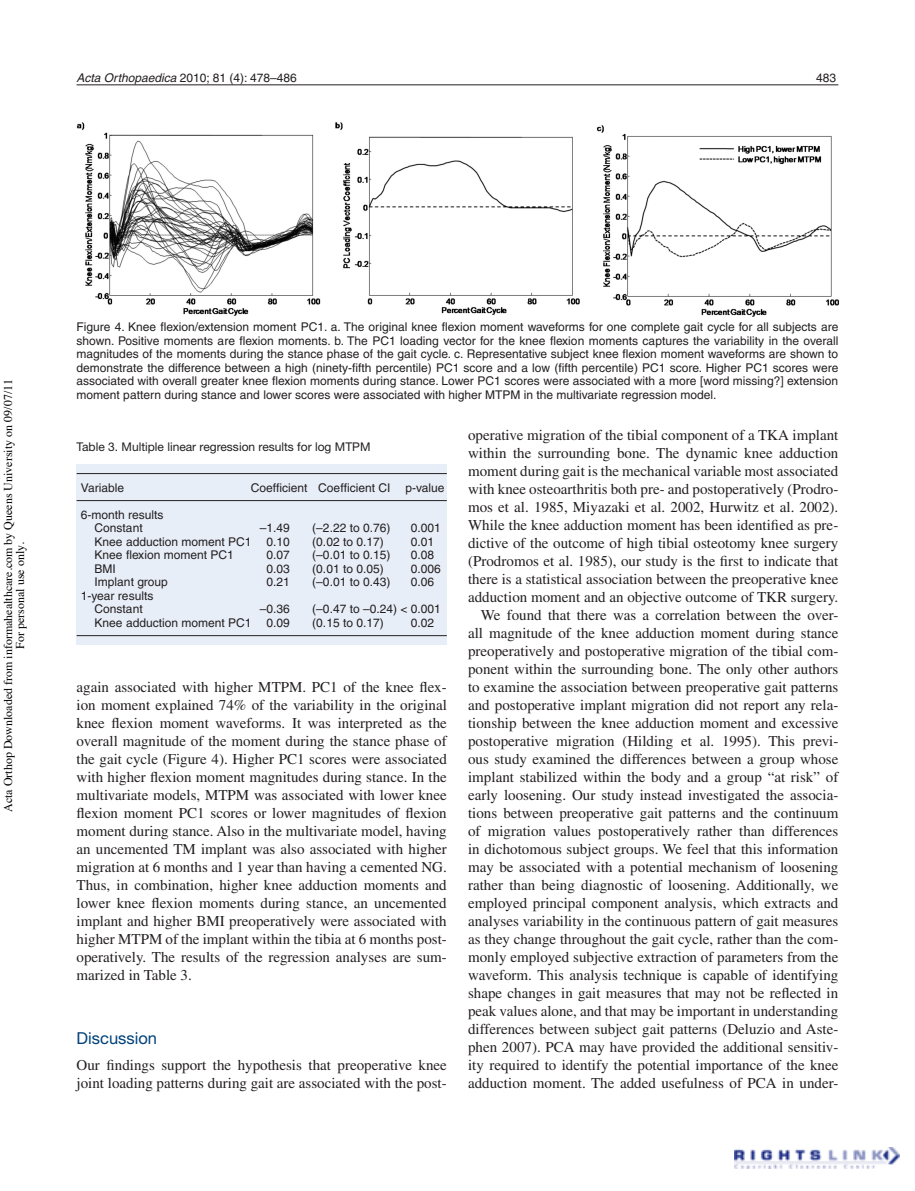
<style>
.page{position:relative;width:915px;height:1191px;background:#fff}
.page>*{position:absolute;margin:0;border:0;box-sizing:border-box;transform-origin:0 0}
.t1{font:16.5px "Helvetica Neue";color:#004279}
.t2{font:15px/18px "Times";color:#231f20;text-align:justify}
.t3{font:12px/13.5px "Helvetica";color:#231f20;text-align:center}
.t4{font:12px/12px "Times";color:#000;text-align:center}
.t5{font:12px "Helvetica Neue";color:#231f20}
.s1{font-style:italic}
</style>
<div class="page">
<hr style="left:77px;top:85px;width:761px;height:1px;background:#231f20">
<img style="left:76px;top:122px;width:504px;height:194px">
<img style="left:596px;top:125px;width:244px;height:192px">
<div style="left:77px;top:464px;width:369px;height:180px;background:#e8eef8"></div>
<hr style="left:77px;top:473px;width:369px;height:1px;background:#231f20">
<hr style="left:77px;top:500px;width:369px;height:1px;background:#231f20">
<hr style="left:77px;top:635px;width:369px;height:1px;background:#231f20">
<img style="left:734px;top:1147px;width:165px;height:21px">
<p class="t3" style="left:77px;top:71px;width:222px"><span class="s1">Acta Orthopaedica</span> 2010; 81 (4): 478–486</p>
<p class="t3" style="left:816px;top:71px;width:22px">483</p>
<p class="t4" style="left:3px;top:812px;width:434px;rotate:-90deg">Acta Orthop Downloaded from informahealthcare.com by Queens University on 09/07/11<br>For personal use only.</p>
<p class="t3" style="left:77px;top:320px;width:763px;text-align:justify">Figure 4. Knee flexion/extension moment PC1. a. The original knee flexion moment waveforms for one complete gait cycle for all subjects are shown. Positive moments are flexion moments. b. The PC1 loading vector for the knee flexion moments captures the variability in the overall magnitudes of the moments during the stance phase of the gait cycle. c. Representative subject knee flexion moment waveforms are shown to demonstrate the difference between a high (ninety-fifth percentile) PC1 score and a low (fifth percentile) PC1 score. Higher PC1 scores were associated with overall greater knee flexion moments during stance. Lower PC1 scores were associated with a more [word missing?] extension moment pattern during stance and lower scores were associated with higher MTPM in the multivariate regression model.</p>
<p class="t5" style="left:77px;top:439px;width:295px">Table 3. Multiple linear regression results for log MTPM</p>
<p class="t3" style="left:81px;top:480px;width:45px">Variable</p>
<p class="t3" style="left:251px;top:480px;width:195px">Coefficient Coefficient CI p-value</p>
<p class="t3" style="left:81px;top:507px;width:84px">6-month results<br>Constant</p>
<p class="t3" style="left:260px;top:521px;width:32px">–1.49</p>
<p class="t3" style="left:312px;top:521px;width:80px">(–2.22 to 0.76)</p>
<p class="t3" style="left:410px;top:521px;width:32px">0.001</p>
<p class="t3" style="left:95px;top:534px;width:158px">Knee adduction moment PC1</p>
<p class="t3" style="left:266px;top:534px;width:25px">0.10</p>
<p class="t3" style="left:312px;top:534px;width:73px">(0.02 to 0.17)</p>
<p class="t3" style="left:410px;top:534px;width:25px">0.01</p>
<p class="t3" style="left:95px;top:548px;width:141px">Knee flexion moment PC1</p>
<p class="t3" style="left:266px;top:548px;width:25px">0.07</p>
<p class="t3" style="left:312px;top:548px;width:80px">(–0.01 to 0.15)</p>
<p class="t3" style="left:410px;top:548px;width:25px">0.08</p>
<p class="t3" style="left:95px;top:561px;width:23px">BMI</p>
<p class="t3" style="left:266px;top:561px;width:25px">0.03</p>
<p class="t3" style="left:312px;top:561px;width:73px">(0.01 to 0.05)</p>
<p class="t3" style="left:410px;top:561px;width:32px">0.006</p>
<p class="t3" style="left:95px;top:575px;width:75px">Implant group</p>
<p class="t3" style="left:266px;top:575px;width:25px">0.21</p>
<p class="t3" style="left:312px;top:575px;width:80px">(–0.01 to 0.43)</p>
<p class="t3" style="left:410px;top:575px;width:25px">0.06</p>
<p class="t3" style="left:81px;top:588px;width:74px">1-year results<br>Constant</p>
<p class="t3" style="left:260px;top:602px;width:32px">–0.36</p>
<p class="t3" style="left:312px;top:602px;width:130px">(–0.47 to –0.24) &lt; 0.001</p>
<p class="t3" style="left:95px;top:615px;width:158px">Knee adduction moment PC1</p>
<p class="t3" style="left:266px;top:615px;width:25px">0.09</p>
<p class="t3" style="left:312px;top:615px;width:73px">(0.15 to 0.17)</p>
<p class="t3" style="left:410px;top:615px;width:25px">0.02</p>
<p class="t2" style="left:77px;top:677px;width:371px">again associated with higher MTPM. PC1 of the knee flex&shy;ion moment explained 74% of the variability in the original knee flexion moment waveforms. It was interpreted as the overall magnitude of the moment during the stance phase of the gait cycle (Figure 4). Higher PC1 scores were associated with higher flexion moment magnitudes during stance. In the multivariate models, MTPM was associated with lower knee flexion moment PC1 scores or lower magnitudes of flexion moment during stance. Also in the multivariate model, having an uncemented TM implant was also associated with higher migration at 6 months and 1 year than having a cemented NG.<br>Thus, in combination, higher knee adduction moments and lower knee flexion moments during stance, an uncemented implant and higher BMI preoperatively were associated with higher MTPM of the implant within the tibia at 6 months post&shy;operatively. The results of the regression analyses are sum&shy;marized in Table 3.</p>
<p class="t1" style="left:77px;top:1028px;width:82px">Discussion</p>
<p class="t2" style="left:77px;top:1055px;width:371px">Our findings support the hypothesis that preoperative knee joint loading patterns during gait are associated with the post-</p>
<p class="t2" style="left:468px;top:425px;width:371px;text-align:right">operative migration of the tibial component of a TKA implant within the surrounding bone. The dynamic knee adduction moment during gait is the mechanical variable most associated with knee osteoarthritis both pre- and postoperatively (Prodro&shy;mos et al. 1985, Miyazaki et al. 2002, Hurwitz et al. 2002).<br>While the knee adduction moment has been identified as pre&shy;dictive of the outcome of high tibial osteotomy knee surgery (Prodromos et al. 1985), our study is the first to indicate that there is a statistical association between the preoperative knee adduction moment and an objective outcome of TKR surgery.<br>We found that there was a correlation between the over&shy;all magnitude of the knee adduction moment during stance preoperatively and postoperative migration of the tibial com&shy;ponent within the surrounding bone. The only other authors to examine the association between preoperative gait patterns and postoperative implant migration did not report any rela&shy;tionship between the knee adduction moment and excessive postoperative migration (Hilding et al. 1995). This previ&shy;ous study examined the differences between a group whose implant stabilized within the body and a group “at risk” of early loosening. Our study instead investigated the associa&shy;tions between preoperative gait patterns and the continuum of migration values postoperatively rather than differences in dichotomous subject groups. We feel that this information may be associated with a potential mechanism of loosening rather than being diagnostic of loosening. Additionally, we employed principal component analysis, which extracts and analyses variability in the continuous pattern of gait measures as they change throughout the gait cycle, rather than the com&shy;monly employed subjective extraction of parameters from the waveform. This analysis technique is capable of identifying shape changes in gait measures that may not be reflected in peak values alone, and that may be important in understanding differences between subject gait patterns (Deluzio and Aste&shy;phen 2007). PCA may have provided the additional sensitiv&shy;ity required to identify the potential importance of the knee adduction moment. The added usefulness of PCA in under-</p>
</div>
